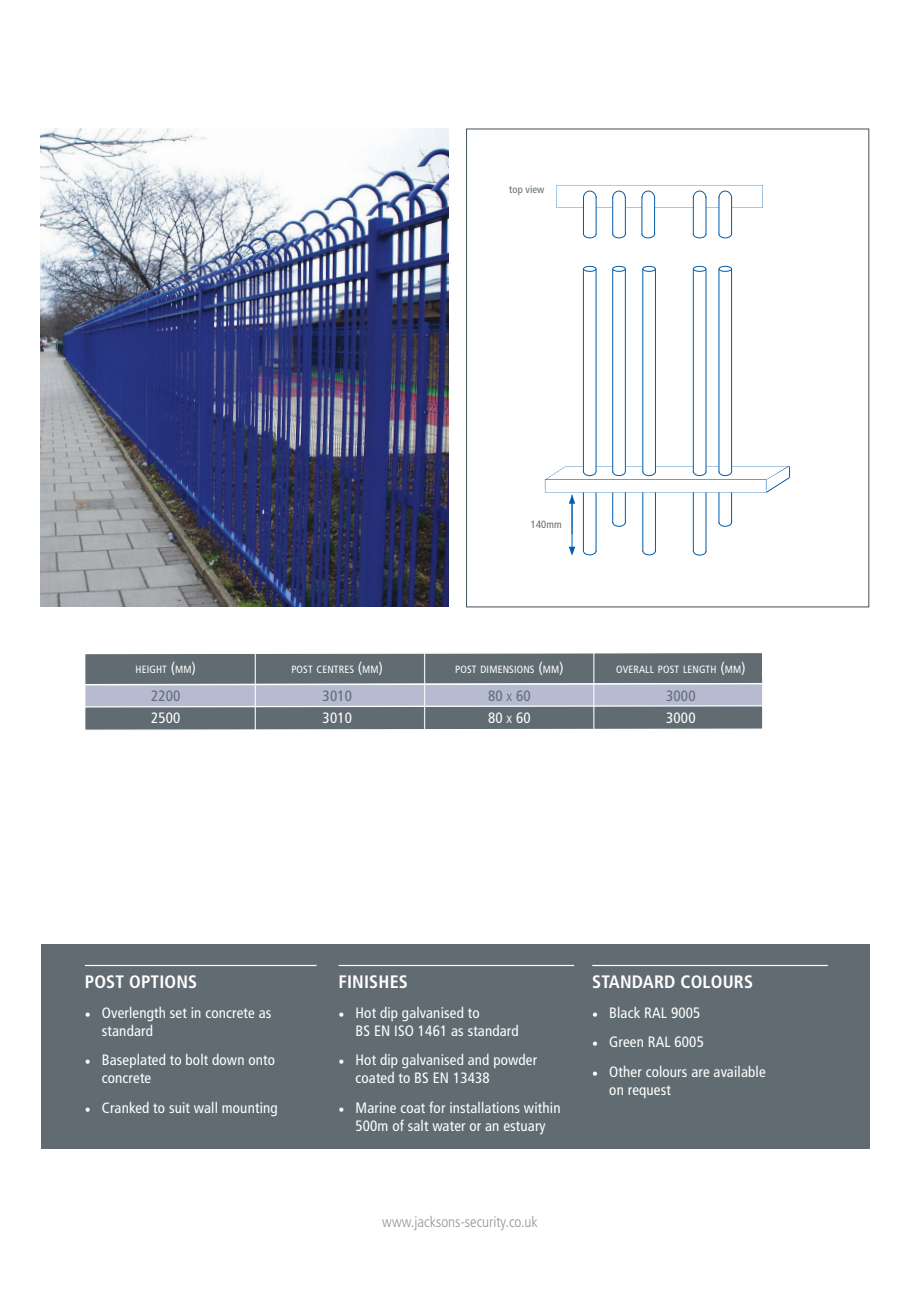
<style>
.page{position:relative;width:919px;height:1289px;background:#fff}
.page>*{position:absolute;margin:0;border:0;box-sizing:border-box;transform-origin:0 0}
.t1{font:700 condensed 18px "Frutiger LT Std";letter-spacing:.01em;color:#fff}
.t2{font:condensed 15px/18px "Frutiger LT Std";letter-spacing:.01em;color:#fff}
.t3{font:300 condensed 15px "Frutiger LT Std";color:#939598}
.t4{font:condensed 15px "Frutiger LT Std";letter-spacing:.01em;color:#606c72}
.t5{font:condensed 15px "Frutiger LT Std";letter-spacing:.01em;color:#fff}
.t6{font:condensed 10.5px "Frutiger LT Std";letter-spacing:.015em;color:#fff}
.t7{font:condensed 10.5px "Frutiger LT Std";letter-spacing:.01em;color:#606c72}
.s1{font-size:15px}
.s2{font-size:10.5px}
.s3{font-family:"Minion Pro";font-weight:700;font-stretch:normal}
</style>
<div class="page">
<div style="left:41px;top:944px;width:828px;height:204px;background:#606c72"></div>
<hr style="left:85px;top:964px;width:231px;height:2px;background:#fff">
<hr style="left:338px;top:964px;width:236px;height:2px;background:#fff">
<hr style="left:592px;top:964px;width:235px;height:2px;background:#fff">
<img style="left:41px;top:129px;width:407px;height:477px">
<svg style="left:85px;top:653px;width:678px;height:77px;background:#818a94"></svg>
<div style="left:762px;top:653px;width:10px;height:23px;background:#fff"></div>
<div style="left:583px;top:266px;width:13px;height:5px;border:1px solid #015dab;border-radius:50%"></div>
<div style="left:612px;top:266px;width:13px;height:5px;border:1px solid #015dab;border-radius:50%"></div>
<div style="left:642px;top:266px;width:13px;height:5px;border:1px solid #015dab;border-radius:50%"></div>
<div style="left:693px;top:266px;width:13px;height:5px;border:1px solid #015dab;border-radius:50%"></div>
<div style="left:718px;top:266px;width:13px;height:5px;border:1px solid #015dab;border-radius:50%"></div>
<hr style="left:718px;top:269px;width:1px;height:203px;background:#015dab">
<hr style="left:731px;top:269px;width:1px;height:203px;background:#015dab">
<hr style="left:693px;top:269px;width:1px;height:203px;background:#015dab">
<hr style="left:705px;top:269px;width:1px;height:203px;background:#015dab">
<hr style="left:642px;top:269px;width:1px;height:203px;background:#015dab">
<hr style="left:655px;top:269px;width:1px;height:203px;background:#015dab">
<hr style="left:612px;top:269px;width:1px;height:203px;background:#015dab">
<hr style="left:625px;top:269px;width:1px;height:203px;background:#015dab">
<hr style="left:583px;top:269px;width:1px;height:203px;background:#015dab">
<hr style="left:595px;top:269px;width:1px;height:203px;background:#015dab">
<svg style="left:544px;top:466px;width:246px;height:89px"></svg>
<svg style="left:556px;top:185px;width:206px;height:23px"></svg>
<div style="left:613px;top:207px;width:12px;height:5px;background:#fff"></div>
<svg style="left:692px;top:233px;width:14px;height:5px"></svg>
<hr style="left:693px;top:197px;width:1px;height:38px;background:#015dab">
<hr style="left:705px;top:197px;width:1px;height:38px;background:#015dab">
<svg style="left:641px;top:233px;width:14px;height:5px"></svg>
<hr style="left:641px;top:197px;width:1px;height:38px;background:#015dab">
<hr style="left:654px;top:197px;width:1px;height:38px;background:#015dab">
<svg style="left:612px;top:233px;width:13px;height:5px"></svg>
<hr style="left:612px;top:197px;width:1px;height:38px;background:#015dab">
<hr style="left:625px;top:197px;width:1px;height:38px;background:#015dab">
<svg style="left:583px;top:233px;width:13px;height:5px"></svg>
<hr style="left:583px;top:197px;width:1px;height:38px;background:#015dab">
<hr style="left:596px;top:197px;width:1px;height:38px;background:#015dab">
<svg style="left:718px;top:233px;width:14px;height:5px"></svg>
<hr style="left:718px;top:197px;width:1px;height:38px;background:#015dab">
<hr style="left:731px;top:197px;width:1px;height:38px;background:#015dab">
<p class="t7" style="left:509px;top:183px;width:37px">top view</p>
<p class="t6" style="left:136px;top:663px;width:62px">HEIGHT <span class="s1">(</span>MM<span class="s1">)</span></p>
<p class="t4" style="left:151px;top:687px;width:31px">2200</p>
<p class="t5" style="left:151px;top:709px;width:31px">2500</p>
<p class="t6" style="left:291px;top:663px;width:93px">POST CENTRES <span class="s1">(</span>MM<span class="s1">)</span></p>
<p class="t4" style="left:322px;top:687px;width:31px">3010</p>
<p class="t5" style="left:322px;top:709px;width:31px">3010</p>
<p class="t7" style="left:531px;top:518px;width:32px">140mm</p>
<p class="t6" style="left:455px;top:663px;width:110px">POST DIMENSIONS <span class="s1">(</span>MM<span class="s1">)</span></p>
<p class="t4" style="left:488px;top:687px;width:44px">80 <span class="s2">X</span> 60</p>
<p class="t5" style="left:488px;top:709px;width:44px">80 <span class="s2">X</span> 60</p>
<p class="t6" style="left:616px;top:663px;width:131px">OVERALL POST LENGTH <span class="s1">(</span>MM<span class="s1">)</span></p>
<p class="t4" style="left:666px;top:687px;width:31px">3000</p>
<p class="t5" style="left:666px;top:709px;width:31px">3000</p>
<p class="t1" style="left:85px;top:971px;width:114px">POST OPTIONS</p>
<p class="t2" style="left:102px;top:1003px;width:171px;text-indent:-17px"><span class="s3">•</span> Overlength set in concrete as standard</p>
<p class="t2" style="left:102px;top:1051px;width:175px;text-indent:-17px"><span class="s3">•</span> Baseplated to bolt down onto concrete</p>
<p class="t2" style="left:85px;top:1099px;width:194px"><span class="s3">•</span> Cranked to suit wall mounting</p>
<p class="t1" style="left:338px;top:971px;width:71px">FINISHES</p>
<p class="t2" style="left:355px;top:1003px;width:165px;text-indent:-17px"><span class="s3">•</span> Hot dip galvanised to<br>BS EN ISO 1461 as standard</p>
<p class="t2" style="left:355px;top:1051px;width:183px;text-indent:-17px"><span class="s3">•</span> Hot dip galvanised and powder coated to BS EN 13438</p>
<p class="t2" style="left:338px;top:1099px;width:223px;text-align:center"><span class="s3">•</span> Marine coat for installations within<br>500m of salt water or an estuary</p>
<p class="t3" style="left:382px;top:1213px;width:157px">www.jacksons-security.co.uk</p>
<p class="t1" style="left:592px;top:971px;width:162px">STANDARD COLOURS</p>
<p class="t2" style="left:592px;top:1003px;width:109px"><span class="s3">•</span> Black RAL 9005</p>
<p class="t2" style="left:592px;top:1033px;width:113px"><span class="s3">•</span> Green RAL 6005</p>
<p class="t2" style="left:609px;top:1063px;width:158px;text-indent:-17px"><span class="s3">•</span> Other colours are available on request</p>
</div>
